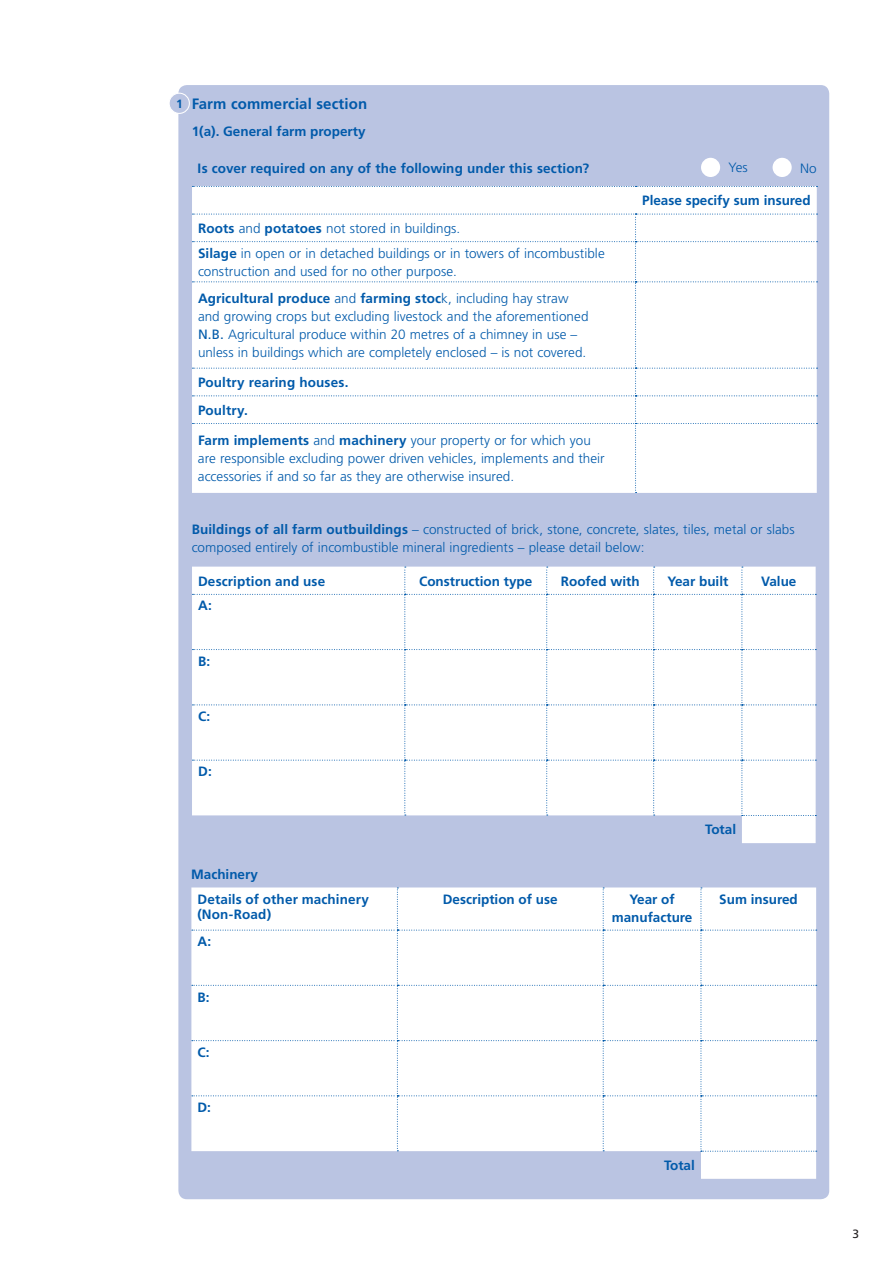
<style>
.page{position:relative;width:893px;height:1263px;background:#fff}
.page>*{position:absolute;margin:0;border:0;box-sizing:border-box;transform-origin:0 0}
.t1{font:700 15px "Frutiger LT Std";letter-spacing:.005em;color:#015aaa}
.t2{font:300 13.5px/18px "Frutiger LT Std";color:#015aaa}
.t3{font:700 13.5px/27.6px "Frutiger LT Std";color:#015aaa}
.t4{font:12px "Frutiger LT Std";color:#231f20}
.t5{font:700 12px "Frutiger LT Std";color:#015aaa}
.s1{font-weight:700}
.s2{font-weight:400}
</style>
<div class="page">
<div style="left:178px;top:85px;width:651px;height:1114px;background:#bac4e2;border-radius:9px"></div>
<div style="left:169px;top:93px;width:20px;height:20px;background:#bac4e2;border-radius:50%"></div>
<div style="left:169px;top:93px;width:21px;height:21px;border:1px solid #fff;border-radius:50%"></div>
<div style="left:192px;top:187px;width:625px;height:27px;background:#fff"></div>
<svg style="left:192px;top:186px;width:625px;height:1px"></svg>
<div style="left:192px;top:214px;width:625px;height:279px;background:#fff"></div>
<div style="left:742px;top:816px;width:74px;height:27px;background:#fff"></div>
<div style="left:192px;top:567px;width:624px;height:249px;background:#fff"></div>
<svg style="left:191px;top:887px;width:625px;height:292px"></svg>
<div style="left:192px;top:887px;width:625px;height:265px;background:#fff"></div>
<div style="left:701px;top:158px;width:19px;height:19px;background:#fff;border-radius:50%"></div>
<div style="left:773px;top:158px;width:19px;height:19px;background:#fff;border-radius:50%"></div>
<p class="t5" style="left:176px;top:96px;width:8px">1</p>
<p class="t1" style="left:192px;top:95px;width:177px">Farm commercial section</p>
<p class="t3" style="left:192px;top:118px;width:175px">1(a). General farm property</p>
<p class="t3" style="left:198px;top:154px;width:393px">Is cover required on any of the following under this section?</p>
<p class="t2" style="left:728px;top:159px;width:21px">Yes</p>
<p class="t2" style="left:800px;top:159px;width:18px">No</p>
<p class="t3" style="left:642px;top:187px;width:170px">Please specify sum insured</p>
<p class="t2" style="left:198px;top:216px;width:408px;line-height:24.9px"><span class="s1">Roots</span> and <span class="s1">potatoes</span> not stored in buildings.<br><span class="s1">Silage</span> in open or in detached buildings or in towers of incombustible</p>
<p class="t2" style="left:198px;top:258px;width:372px;line-height:27.3px">construction and used for no other purpose.<br><span class="s1">Agricultural produce</span> and <span class="s1">farming stoc</span>k, including hay straw</p>
<p class="t2" style="left:198px;top:308px;width:392px">and growing crops but excluding livestock and the aforementioned<br><span class="s2">N.B.</span> Agricultural produce within 20 metres of a chimney in use – unless in buildings which are completely enclosed – is not covered.</p>
<p class="t3" style="left:198px;top:369px;width:152px">Poultry rearing houses.<br>Poultry.</p>
<p class="t2" style="left:198px;top:432px;width:408px"><span class="s1">Farm implements</span> and <span class="s1">machinery</span> your property or for which you are responsible excluding power driven vehicles, implements and their accessories if and so far as they are otherwise insured.</p>
<p class="t2" style="left:192px;top:521px;width:604px"><span class="s1">Buildings of all farm outbuildings</span> – constructed of brick, stone, concrete, slates, tiles, metal or slabs composed entirely of incombustible mineral ingredients – please detail below:</p>
<p class="t3" style="left:198px;top:567px;width:129px">Description and use</p>
<p class="t3" style="left:419px;top:567px;width:115px">Construction type</p>
<p class="t3" style="left:561px;top:567px;width:80px">Roofed with</p>
<p class="t3" style="left:667px;top:567px;width:63px">Year built</p>
<p class="t3" style="left:761px;top:567px;width:37px">Value</p>
<p class="t3" style="left:198px;top:592px;width:15px">A:</p>
<p class="t3" style="left:198px;top:647px;width:14px">B:</p>
<p class="t3" style="left:198px;top:702px;width:14px">C:</p>
<p class="t3" style="left:198px;top:758px;width:15px">D:</p>
<p class="t3" style="left:197px;top:861px;width:173px;line-height:25px;text-indent:-6px">Machinery<br>Details of other machinery</p>
<p class="t3" style="left:197px;top:900px;width:75px">(Non-Road)</p>
<p class="t3" style="left:197px;top:928px;width:15px">A:</p>
<p class="t3" style="left:197px;top:983px;width:14px">B:</p>
<p class="t3" style="left:197px;top:1038px;width:14px">C:</p>
<p class="t3" style="left:197px;top:1094px;width:15px">D:</p>
<p class="t3" style="left:705px;top:816px;width:32px">Total</p>
<p class="t3" style="left:443px;top:885px;width:116px">Description of use</p>
<p class="t3" style="left:612px;top:890px;width:82px;line-height:18px;text-align:center">Year of manufacture</p>
<p class="t3" style="left:719px;top:885px;width:80px">Sum insured</p>
<p class="t3" style="left:664px;top:1152px;width:32px">Total</p>
<p class="t4" style="left:852px;top:1227px;width:8px">3</p>
</div>
